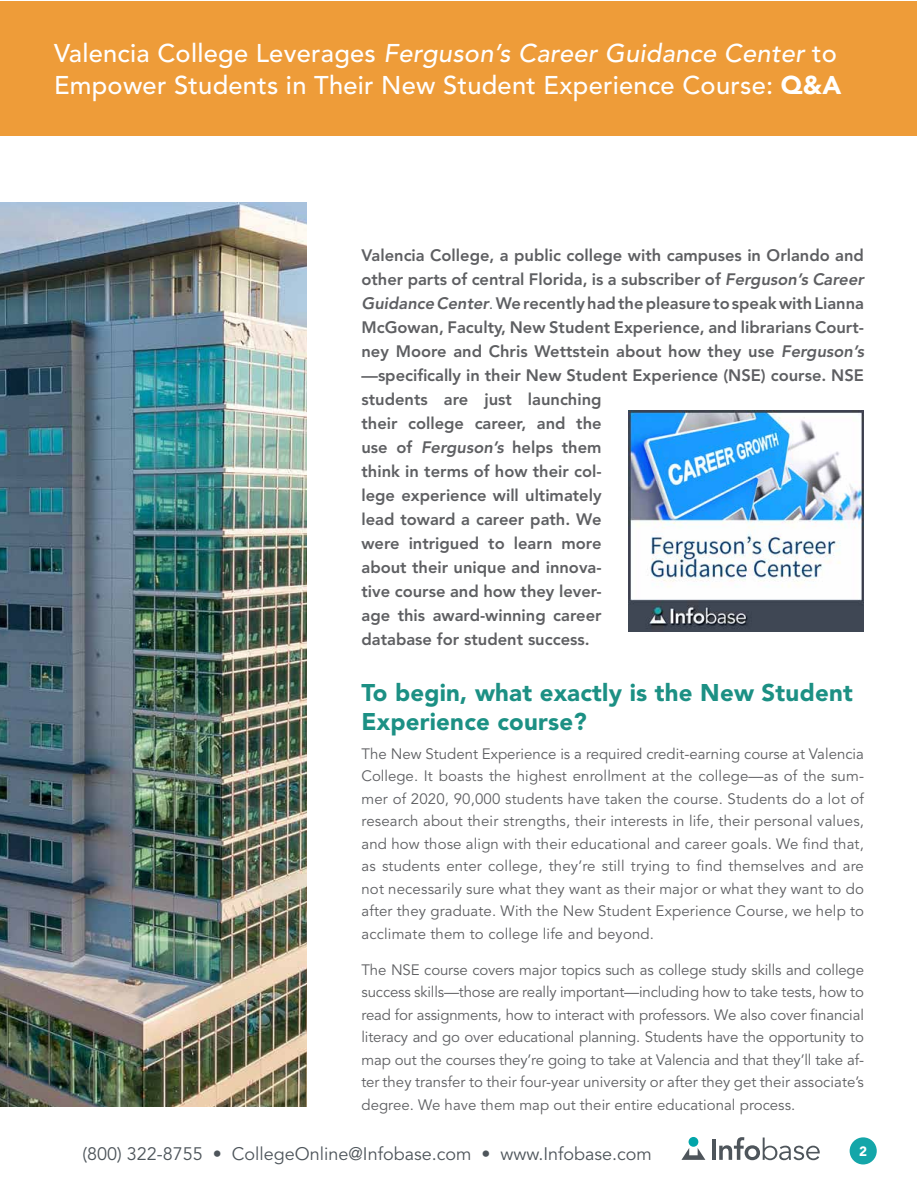
<style>
.page{position:relative;width:918px;height:1188px;background:#fff}
.page>*{position:absolute;margin:0;border:0;box-sizing:border-box;transform-origin:0 0}
.t1{font:500 25.5px/31.5px "Avenir";letter-spacing:.01em;color:#fff}
.t2{font:900 24px/28.8px "Avenir";letter-spacing:.01em;color:#1c9084}
.t3{font:18px "Avenir";color:#4e555b}
.t4{font:800 16.5px/24px "Avenir";color:#5e5f62}
.t5{font:15px/22.5px "Avenir";letter-spacing:.005em;color:#5e5f62;text-align:justify}
.t6{font:900 13.5px "Avenir";color:#fff}
.s1{font-style:italic}
.s2{font-weight:900}
.s3{font-weight:400}
</style>
<div class="page">
<hr style="left:712px;top:1139px;width:4px;height:21px;background:#4e555b">
<svg style="left:719px;top:1137px;width:101px;height:23px"></svg>
<svg style="left:681px;top:1148px;width:24px;height:12px"></svg>
<div style="left:689px;top:1137px;width:9px;height:10px;background:#02a5a9;border-radius:50%"></div>
<div style="left:1px;top:1px;width:916px;height:135px;background:#ee9c39"></div>
<div style="left:850px;top:1137px;width:27px;height:27px;background:#14a6a9;border-radius:50%"></div>
<img style="left:0;top:202px;width:307px;height:905px">
<img style="left:629px;top:410px;width:235px;height:221px">
<h1 class="t1" style="left:54px;top:38px;width:789px">Valencia College Leverages <span class="s1">Ferguson’s Career Guidance Center</span> to<br>Empower Students in Their New Student Experience Course: <span class="s2">Q&amp;A</span></h1>
<p class="t4" style="left:362px;top:243px;width:504px">Valencia College, a public college with campuses in Orlando and other parts of central Florida, is a subscriber of <span class="s1">Ferguson’s Career Guidance Center</span><span class="s3">.</span> We recently had the pleasure to speak with Lianna McGowan, Faculty, New Student Experience, and librarians Court&shy;ney Moore and Chris Wettstein about how they use <span class="s1">Ferguson’s </span>—specifically in their New Student Experience (NSE) course. NSE students are just launching<br>their college career, and the<br>use of <span class="s1">Ferguson’s</span> helps them<br>think in terms of how their col-<br>lege experience will ultimately<br>lead toward a career path. We<br>were intrigued to learn more<br>about their unique and innova-<br>tive course and how they lever-<br>age this award-winning career<br>database for student success.</p>
<h2 class="t2" style="left:362px;top:678px;width:493px">To begin, what exactly is the New Student<br>Experience course?</h2>
<p class="t5" style="left:362px;top:743px;width:504px">The New Student Experience is a required credit-earning course at Valencia College. It boasts the highest enrollment at the college—as of the sum&shy;mer of 2020, 90,000 students have taken the course. Students do a lot of research about their strengths, their interests in life, their personal values, and how those align with their educational and career goals. We find that, as students enter college, they’re still trying to find themselves and are not necessarily sure what they want as their major or what they want to do after they graduate. With the New Student Experience Course, we help to acclimate them to college life and beyond.</p>
<p class="t5" style="left:362px;top:959px;width:504px">The NSE course covers major topics such as college study skills and college success skills—those are really important—including how to take tests, how to read for assignments, how to interact with professors. We also cover financial literacy and go over educational planning. Students have the opportunity to map out the courses they’re going to take at Valencia and that they’ll take af&shy;ter they transfer to their four-year university or after they get their associate’s degree. We have them map out their entire educational process.</p>
<p class="t3" style="left:82px;top:1144px;width:571px">(800) 322-8755 • CollegeOnline@Infobase.com • www.Infobase.com</p>
<p class="t6" style="left:859px;top:1143px;width:9px">2</p>
</div>
